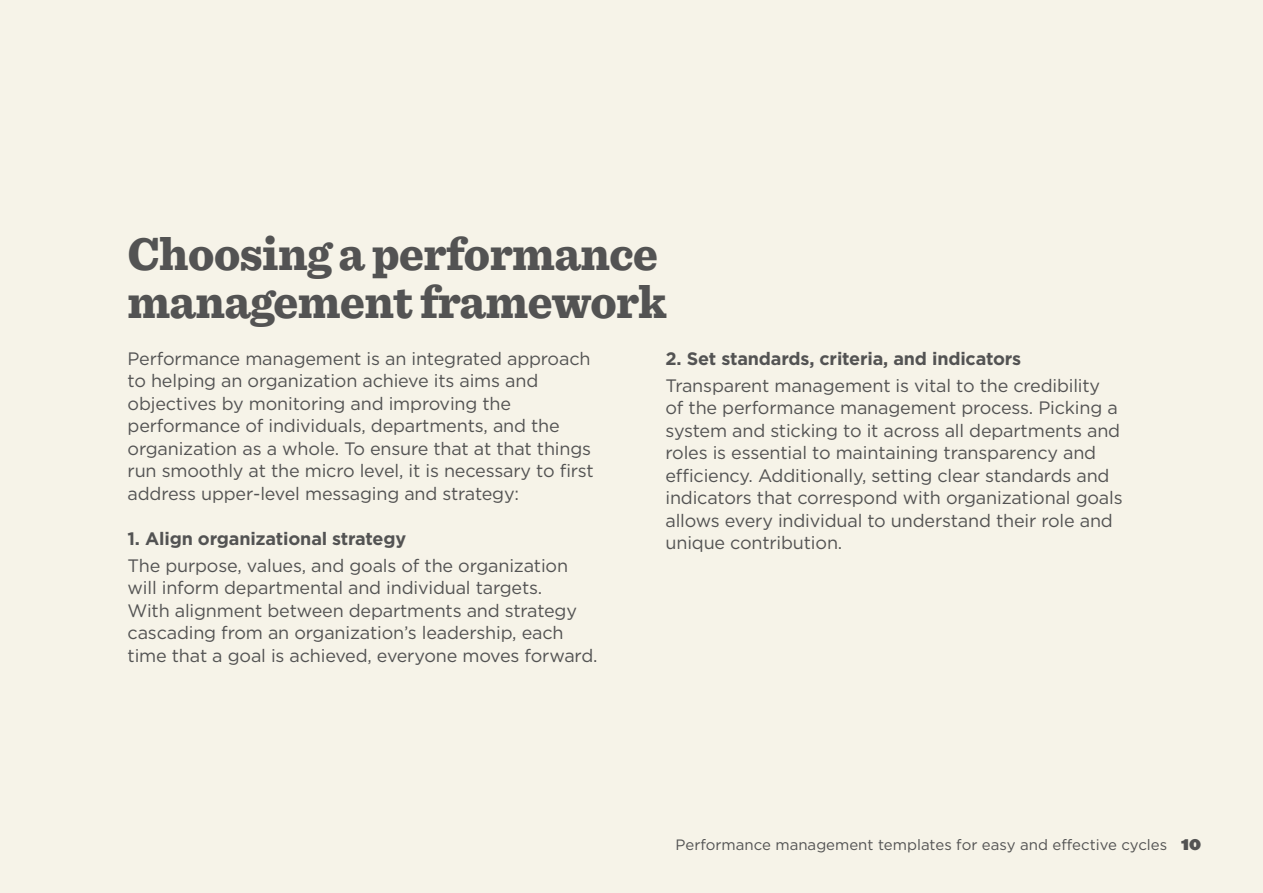
<style>
.page{position:relative;width:1263px;height:893px;background:#f6f3e8}
.page>*{position:absolute;margin:0;border:0;box-sizing:border-box;transform-origin:0 0}
.t1{font:900 48px/48px "Sentinel";letter-spacing:-.01em;color:#535353;scale:.95 1}
.t2{font:18px/22.5px "Gotham HTF";letter-spacing:-.01em;color:#535353}
.t3{font:700 18px "Gotham HTF";letter-spacing:-.01em;color:#535353}
.t4{font:15px "Gotham HTF";color:#535353}
.t5{font:13.5px "Champion HTF Heavyweight";color:#535353}
</style>
<div class="page">
<h1 class="t1" style="left:128px;top:229px;width:569px">Choosing a performance management framework</h1>
<p class="t3" style="left:665px;top:348px;width:357px">2. Set standards, criteria, and indicators</p>
<p class="t2" style="left:665px;top:374px;width:459px">Transparent management is vital to the credibility of the performance management process. Picking a system and sticking to it across all departments and roles is essential to maintaining transparency and efficiency. Additionally, setting clear standards and indicators that correspond with organizational goals allows every individual to understand their role and unique contribution.</p>
<p class="t2" style="left:128px;top:347px;width:468px">Performance management is an integrated approach to helping an organization achieve its aims and objectives by monitoring and improving the performance of individuals, departments, and the organization as a whole. To ensure that at that things run smoothly at the micro level it, is necessary to first address upper-level messaging and strategy:</p>
<p class="t3" style="left:128px;top:528px;width:280px">1. Align organizational strategy</p>
<p class="t2" style="left:128px;top:554px;width:471px">The purpose, values, and goals of the organization will inform departmental and individual targets.<br>With alignment between departments and strategy cascading from an organization s’ leadership, each time that a goal is achieved, everyone moves forward.</p>
<p class="t4" style="left:675px;top:837px;width:493px">Performance management templates for easy and effective cycles</p>
<p class="t5" style="left:1181px;top:836px;width:22px">10</p>
</div>
